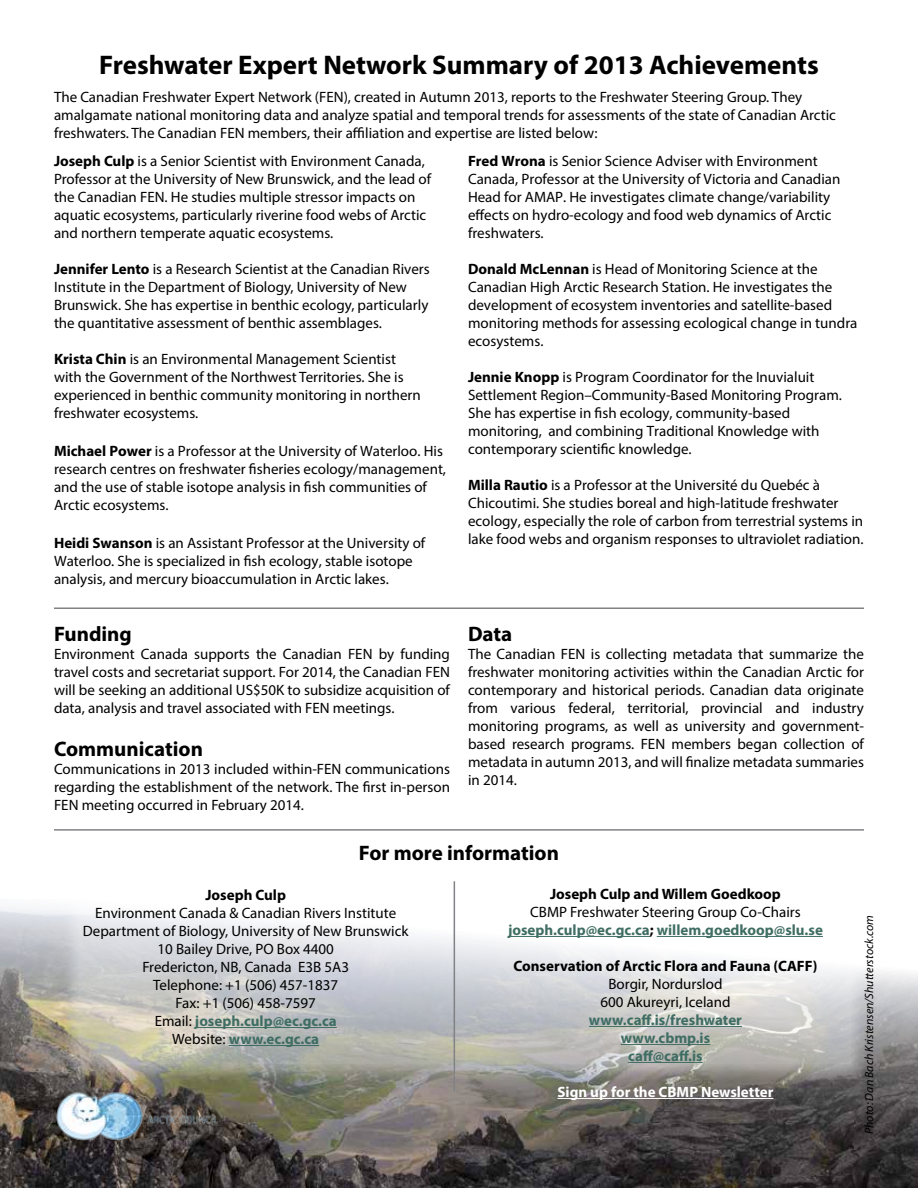
<style>
.page{position:relative;width:918px;height:1188px;background:#fff}
.page>*{position:absolute;margin:0;border:0;box-sizing:border-box;transform-origin:0 0}
.t1{font:700 27px "Myriad Pro";color:#000}
.t2{font:700 21px "Myriad Pro";color:#000}
.t3{font:15px/18px "Myriad Pro";color:#000}
.t4{font:700 15px/18px "Myriad Pro";color:#3f6d63;text-align:center}
.t5{font:700 15px "Myriad Pro";color:#000}
.t6{font:700 15px "Myriad Pro";color:#fff}
.t7{font:italic 12px "Myriad Pro";color:#000}
.s1{font-weight:700}
.s2{font-weight:700;color:#3f6d63}
.s3{font-weight:400;color:#000}
.s4{color:#000}
</style>
<div class="page">
<img style="left:0;top:907px;width:918px;height:281px">
<img style="left:54px;top:1091px;width:163px;height:50px">
<svg style="left:61px;top:881px;width:808px;height:201px"></svg>
<svg style="left:79px;top:891px;width:771px;height:173px"></svg>
<hr style="left:508px;top:936px;width:142px;height:1px;background:#3f6d63">
<hr style="left:657px;top:936px;width:166px;height:1px;background:#3f6d63">
<hr style="left:589px;top:1026px;width:153px;height:1px;background:#3f6d63">
<hr style="left:621px;top:1044px;width:89px;height:1px;background:#3f6d63">
<hr style="left:628px;top:1062px;width:75px;height:1px;background:#3f6d63">
<hr style="left:558px;top:1098px;width:215px;height:1px;background:#fff">
<hr style="left:195px;top:1027px;width:142px;height:1px;background:#3f6d63">
<hr style="left:229px;top:1045px;width:90px;height:1px;background:#3f6d63">
<hr style="left:454px;top:881px;width:1px;height:210px;background:#808285">
<hr style="left:54px;top:608px;width:810px;height:1px;background:#808285">
<hr style="left:54px;top:829px;width:810px;height:2px;background:#808285">
<h1 class="t1" style="left:99px;top:48px;width:721px">Freshwater Expert Network Summary of 2013 Achievements</h1>
<p class="t3" style="left:54px;top:88px;width:784px">The Canadian Freshwater Expert Network (FEN), created in Autumn 2013, reports to the Freshwater Steering Group. They amalgamate national monitoring data and analyze spatial and temporal trends for assessments of the state of Canadian Arctic freshwaters. The Canadian FEN members, their affiliation and expertise are listed below:</p>
<p class="t3" style="left:54px;top:152px;width:379px"><span class="s1">Joseph Culp</span> is a Senior Scientist with Environment Canada, Professor at the University of New Brunswick, and the lead of the Canadian FEN. He studies multiple stressor impacts on aquatic ecosystems, particularly riverine food webs of Arctic and northern temperate aquatic ecosystems.</p>
<p class="t3" style="left:54px;top:260px;width:377px"><span class="s1">Jennifer Lento</span> is a Research Scientist at the Canadian Rivers Institute in the Department of Biology, University of New Brunswick. She has expertise in benthic ecology, particularly the quantitative assessment of benthic assemblages.</p>
<p class="t3" style="left:54px;top:350px;width:368px"><span class="s1">Krista Chin</span> is an Environmental Management Scientist with the Government of the Northwest Territories. She is experienced in benthic community monitoring in northern freshwater ecosystems.</p>
<p class="t3" style="left:54px;top:442px;width:394px"><span class="s1">Michael Power</span> is a Professor at the University of Waterloo. His research centres on freshwater fisheries ecology/management, and the use of stable isotope analysis in fish communities of Arctic ecosystems.</p>
<p class="t3" style="left:54px;top:534px;width:373px"><span class="s1">Heidi Swanson</span> is an Assistant Professor at the University of<br>Waterloo. She is specialized in fish ecology, stable isotope analysis, and mercury bioaccumulation in Arctic lakes.</p>
<h2 class="t2" style="left:54px;top:620px;width:79px">Funding</h2>
<p class="t3" style="left:54px;top:645px;width:398px;text-align:justify">Environment Canada supports the Canadian FEN by funding travel costs and secretariat support. For 2014, the Canadian FEN will be seeking an additional US$50K to subsidize acquisition of data, analysis and travel associated with FEN meetings.</p>
<h2 class="t2" style="left:54px;top:735px;width:150px">Communication</h2>
<p class="t3" style="left:54px;top:760px;width:398px;text-align:justify">Communications in 2013 included within-FEN communications regarding the establishment of the network. The first in-person FEN meeting occurred in February 2014.</p>
<p class="t3" style="left:468px;top:152px;width:374px"><span class="s1">Fred Wrona</span> is Senior Science Adviser with Environment Canada, Professor at the University of Victoria and Canadian Head for AMAP. He investigates climate change/variability effects on hydro-ecology and food web dynamics of Arctic freshwaters.</p>
<p class="t3" style="left:468px;top:260px;width:391px"><span class="s1">Donald McLennan</span> is Head of Monitoring Science at the Canadian High Arctic Research Station. He investigates the development of ecosystem inventories and satellite-based monitoring methods for assessing ecological change in tundra ecosystems.</p>
<p class="t3" style="left:468px;top:368px;width:375px"><span class="s1">Jennie Knopp</span> is Program Coordinator for the Inuvialuit Settlement Region–Community-Based Monitoring Program.<br>She has expertise in fish ecology, community-based monitoring, and combining Traditional Knowledge with contemporary scientific knowledge.</p>
<p class="t3" style="left:468px;top:476px;width:397px"><span class="s1">Milla Rautio</span> is a Professor at the Université du Quebéc à Chicoutimi. She studies boreal and high-latitude freshwater ecology, especially the role of carbon from terrestrial systems in lake food webs and organism responses to ultraviolet radiation.</p>
<h2 class="t2" style="left:468px;top:620px;width:46px">Data</h2>
<p class="t3" style="left:468px;top:645px;width:398px;text-align:justify">The Canadian FEN is collecting metadata that summarize the freshwater monitoring activities within the Canadian Arctic for contemporary and historical periods. Canadian data originate from various federal, territorial, provincial and industry monitoring programs, as well as university and government&shy;based research programs. FEN members began collection of metadata in autumn 2013, and will finalize metadata summaries in 2014.</p>
<h2 class="t2" style="left:359px;top:840px;width:202px">For more information</h2>
<p class="t5" style="left:205px;top:885px;width:82px">Joseph Culp</p>
<p class="t3" style="left:83px;top:904px;width:327px;text-align:center">Environment Canada &amp; Canadian Rivers Institute Department of Biology, University of New Brunswick 10 Bailey Drive, PO Box 4400<br>Fredericton, NB, Canada E3B 5A3<br>Telephone: +1 (506) 457-1837<br>Fax: +1 (506) 458-7597<br>Email: <span class="s2">joseph.culp@ec.gc.ca<br></span>Website: <span class="s2">www.ec.gc.ca</span></p>
<p class="t5" style="left:550px;top:884px;width:232px">Joseph Culp and Willem Goedkoop</p>
<p class="t4" style="left:508px;top:902px;width:316px"><span class="s3">CBMP Freshwater Steering Group Co-Chairs </span>joseph.culp@ec.gc.ca<span class="s4">;</span> willem.goedkoop@slu.se</p>
<p class="t5" style="left:514px;top:956px;width:305px">Conservation of Arctic Flora and Fauna (CAFF)</p>
<p class="t3" style="left:600px;top:975px;width:132px;text-align:center">Borgir, Nordurslod<br>600 Akureyri, Iceland</p>
<p class="t4" style="left:589px;top:1010px;width:155px">www.caff.is/freshwater www.cbmp.is caff@caff.is</p>
<p class="t6" style="left:558px;top:1082px;width:217px">Sign up for the CBMP Newsletter</p>
<p class="t7" style="left:862px;top:1134px;width:220px;rotate:-90deg">Photo: Dan Bach Kristensen/Shutterstock.com</p>
</div>
